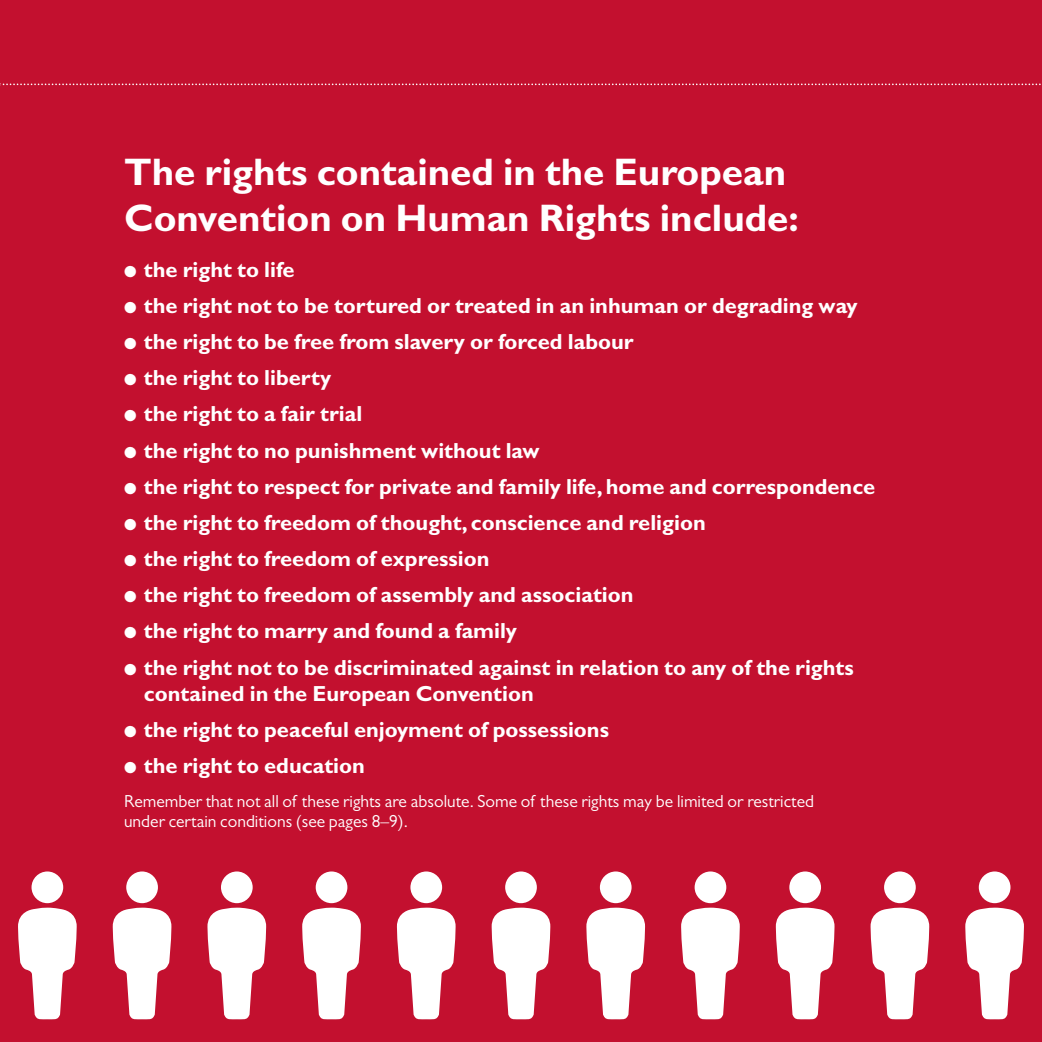
<style>
.page{position:relative;width:1042px;height:1042px;background:#c3102f}
.page>*{position:absolute;margin:0;border:0;box-sizing:border-box;transform-origin:0 0}
.t1{font:700 38.5px/45.5px "Gill Sans";color:#fff}
.t2{font:700 21.88px/26.2px "Gill Sans";color:#fff}
.t3{font:17.5px/19.2px "Gill Sans";color:#fff}
</style>
<div class="page">
<svg style="left:0;top:83px;width:1041px;height:2px"></svg>
<div style="left:32px;top:871px;width:31px;height:32px;background:#fff;border-radius:50%"></div>
<svg style="left:18px;top:907px;width:59px;height:112px"></svg>
<div style="left:126px;top:871px;width:32px;height:32px;background:#fff;border-radius:50%"></div>
<svg style="left:113px;top:907px;width:58px;height:112px"></svg>
<div style="left:221px;top:871px;width:32px;height:32px;background:#fff;border-radius:50%"></div>
<svg style="left:207px;top:907px;width:59px;height:112px"></svg>
<div style="left:316px;top:871px;width:31px;height:32px;background:#fff;border-radius:50%"></div>
<svg style="left:302px;top:907px;width:59px;height:112px"></svg>
<div style="left:410px;top:871px;width:32px;height:32px;background:#fff;border-radius:50%"></div>
<svg style="left:397px;top:907px;width:58px;height:112px"></svg>
<div style="left:505px;top:871px;width:32px;height:32px;background:#fff;border-radius:50%"></div>
<svg style="left:492px;top:907px;width:58px;height:112px"></svg>
<div style="left:600px;top:871px;width:31px;height:32px;background:#fff;border-radius:50%"></div>
<svg style="left:586px;top:907px;width:59px;height:112px"></svg>
<div style="left:694px;top:871px;width:32px;height:32px;background:#fff;border-radius:50%"></div>
<svg style="left:681px;top:907px;width:59px;height:112px"></svg>
<div style="left:789px;top:871px;width:32px;height:32px;background:#fff;border-radius:50%"></div>
<svg style="left:776px;top:907px;width:58px;height:112px"></svg>
<div style="left:884px;top:871px;width:32px;height:32px;background:#fff;border-radius:50%"></div>
<svg style="left:870px;top:907px;width:59px;height:112px"></svg>
<div style="left:979px;top:871px;width:31px;height:32px;background:#fff;border-radius:50%"></div>
<svg style="left:965px;top:907px;width:59px;height:112px"></svg>
<h1 class="t1" style="left:124px;top:153px;width:676px">The rights contained in the European<br>Convention on Human Rights include:</h1>
<p class="t2" style="left:124px;top:258px;width:172px">● the right to life</p>
<p class="t2" style="left:124px;top:294px;width:735px">● the right not to be tortured or treated in an inhuman or degrading way</p>
<p class="t2" style="left:124px;top:330px;width:511px">● the right to be free from slavery or forced labour</p>
<p class="t2" style="left:124px;top:367px;width:209px">● the right to liberty</p>
<p class="t2" style="left:124px;top:403px;width:240px">● the right to a fair trial</p>
<p class="t2" style="left:124px;top:439px;width:417px">● the right to no punishment without law</p>
<p class="t2" style="left:124px;top:475px;width:753px">● the right to respect for private and family life,home and correspondence</p>
<p class="t2" style="left:124px;top:511px;width:583px">● the right to freedom of thought, conscience and religion</p>
<p class="t2" style="left:124px;top:547px;width:367px">● the right to freedom of expression</p>
<p class="t2" style="left:124px;top:584px;width:511px">● the right to freedom of assembly and association</p>
<p class="t2" style="left:124px;top:620px;width:394px">● the right to marry and found a family</p>
<p class="t2" style="left:144px;top:656px;width:711px;text-indent:-20px">● the right not to be discriminated against in relation to any of the rights contained in the European Convention</p>
<p class="t2" style="left:124px;top:718px;width:486px">● the right to peaceful enjoyment of possessions</p>
<p class="t2" style="left:124px;top:755px;width:242px">● the right to education</p>
<p class="t3" style="left:124px;top:794px;width:691px">Remember that not all of these rights are absolute. Some of these rights may be limited or restricted under certain conditions (see pages 8–9).</p>
</div>
